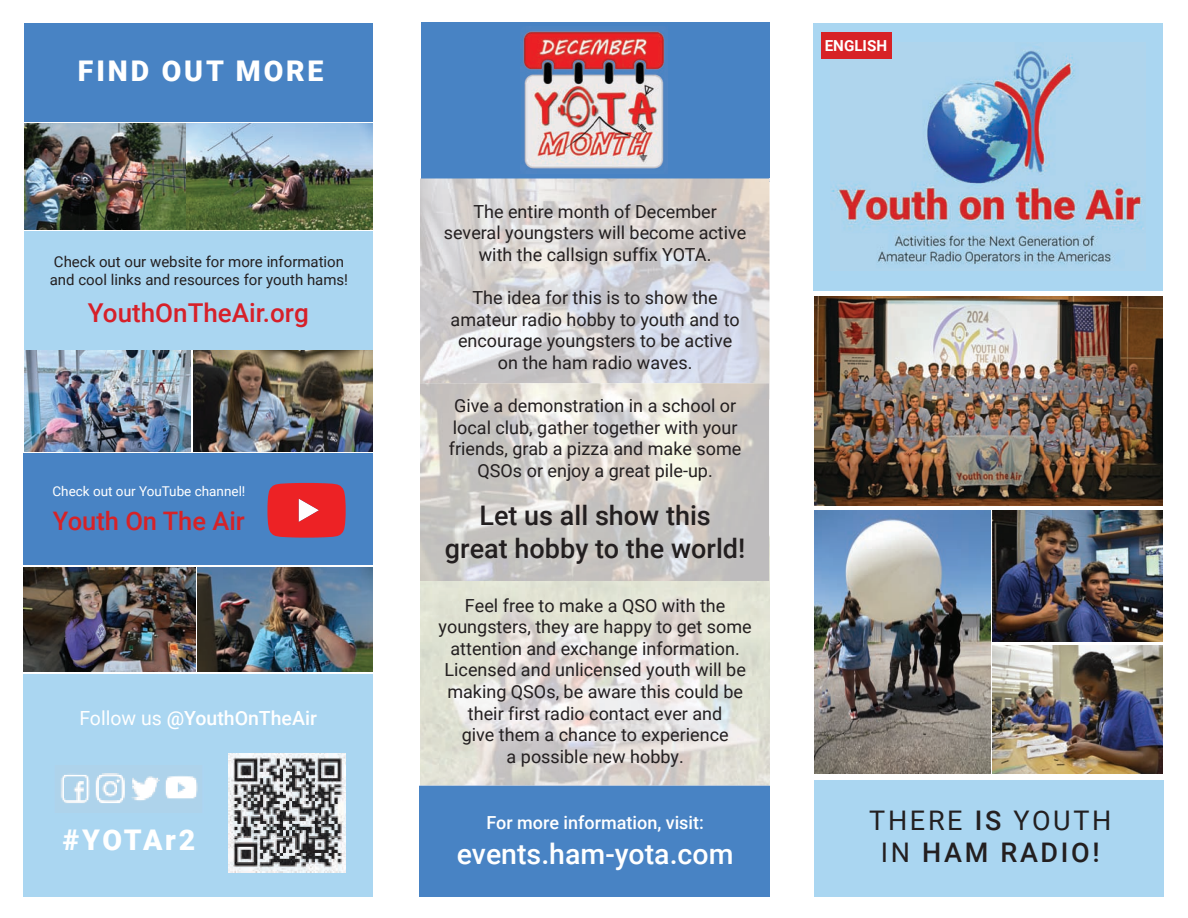
<style>
.page{position:relative;width:1188px;height:918px;background:#fff}
.page>*{position:absolute;margin:0;border:0;box-sizing:border-box;transform-origin:0 0}
.t1{font:500 28.5px "Roboto";color:#fff}
.t2{font:900 28.5px "Roboto";letter-spacing:.1em;color:#fff}
.t3{font:500 27px/32.4px "Roboto";color:#231f20;text-align:center}
.t4{font:27px/32.4px "Roboto";letter-spacing:.1em;color:#231f20;text-align:center}
.t5{font:500 25.95px "Roboto";color:#d62029}
.t6{font:900 25.5px "Roboto";color:#231f20}
.t7{font:500 25.5px "Roboto";color:#d62227}
.t8{font:500 19.5px "Roboto";color:#fff}
.t9{font:18px/21.6px "Roboto";color:#231f20;text-align:center}
.t10{font:500 18px "Roboto";color:#fff}
.t11{font:700 15.15px "Roboto";color:#fff}
.t12{font:15px/18px "Roboto";color:#231f20}
.t13{font:13.5px "Roboto";color:#fff}
.s1{font-weight:400}
.s2{font-weight:500}
</style>
<div class="page">
<img style="left:23px;top:568px;width:172px;height:104px">
<img style="left:24px;top:350px;width:167px;height:101px">
<img style="left:193px;top:350px;width:180px;height:101px">
<img style="left:24px;top:123px;width:161px;height:107px">
<img style="left:187px;top:123px;width:186px;height:107px">
<img style="left:198px;top:568px;width:175px;height:104px">
<div style="left:24px;top:23px;width:349px;height:98px;background:#4883c4"></div>
<div style="left:23px;top:675px;width:350px;height:222px;background:#aad6f1"></div>
<div style="left:815px;top:780px;width:349px;height:117px;background:#aad6f1"></div>
<div style="left:421px;top:22px;width:349px;height:159px;background:#4883c4"></div>
<div style="left:419px;top:786px;width:351px;height:111px;background:#4883c4"></div>
<div style="left:23px;top:454px;width:350px;height:111px;background:#4883c4"></div>
<div style="left:24px;top:231px;width:349px;height:119px;background:#aad6f1"></div>
<img style="left:420px;top:535px;width:350px;height:251px">
<img style="left:420px;top:178px;width:350px;height:221px">
<img style="left:420px;top:383px;width:349px;height:198px">
<img style="left:815px;top:296px;width:348px;height:209px">
<img style="left:993px;top:511px;width:170px;height:130px">
<img style="left:993px;top:645px;width:170px;height:129px">
<svg style="left:267px;top:483px;width:79px;height:55px;background:#e1343b"></svg>
<img style="left:815px;top:511px;width:175px;height:263px">
<img style="left:522px;top:31px;width:143px;height:138px">
<img style="left:229px;top:753px;width:117px;height:119px">
<img style="left:60px;top:773px;width:138px;height:31px">
<div style="left:814px;top:23px;width:349px;height:267px;background:#aad6f1"></div>
<img style="left:831px;top:50px;width:313px;height:214px">
<div style="left:822px;top:33px;width:70px;height:26px;background:#d72226"></div>
<h1 class="t2" style="left:78px;top:51px;width:247px">FIND OUT MORE</h1>
<h3 class="t6" style="left:51px;top:247px;width:223px">YouthOnTheAir.org</h3>
<p class="t12" style="left:50px;top:252px;width:300px">Check out our website for more information and cool links and resources for youth hams!</p>
<h3 class="t5" style="left:88px;top:294px;width:222px">YouthOnTheAir.org</h3>
<p class="t13" style="left:52px;top:482px;width:195px">Check out our YouTube channel!</p>
<h3 class="t7" style="left:53px;top:503px;width:193px">Youth On The Air</h3>
<p class="t8" style="left:79px;top:705px;width:239px"><span class="s1">Follow us</span> @YouthOnTheAir</p>
<h1 class="t2" style="left:63px;top:820px;width:134px">#YOTAr2</h1>
<p class="t9" style="left:444px;top:200px;width:304px">The entire month of December several youngsters will become active with the callsign suffix YOTA.</p>
<p class="t9" style="left:451px;top:286px;width:291px">The idea for this is to show the amateur radio hobby to youth and to encourage youngsters to be active on the ham radio waves.</p>
<p class="t9" style="left:449px;top:394px;width:294px">Give a demonstration in a school or local club, gather together with your friends, grab a pizza and make some QSOs or enjoy a great pile-up.</p>
<h2 class="t3" style="left:445px;top:499px;width:302px">Let us all show this great hobby to the world!</h2>
<p class="t9" style="left:439px;top:594px;width:315px">Feel free to make a QSO with the youngsters, they are happy to get some attention and exchange information.<br>Licensed and unlicensed youth will be making QSOs, be aware this could be their first radio contact ever and<br>give them a chance to experience<br>a possible new hobby.</p>
<p class="t10" style="left:486px;top:810px;width:219px">For more information, visit:</p>
<h1 class="t1" style="left:457px;top:834px;width:278px">events.ham-yota.com</h1>
<p class="t11" style="left:825px;top:35px;width:64px">ENGLISH</p>
<h2 class="t4" style="left:869px;top:803px;width:244px">THERE <span class="s2">IS</span> YOUTH<br>IN <span class="s2">HAM RADIO!</span></h2>
</div>
